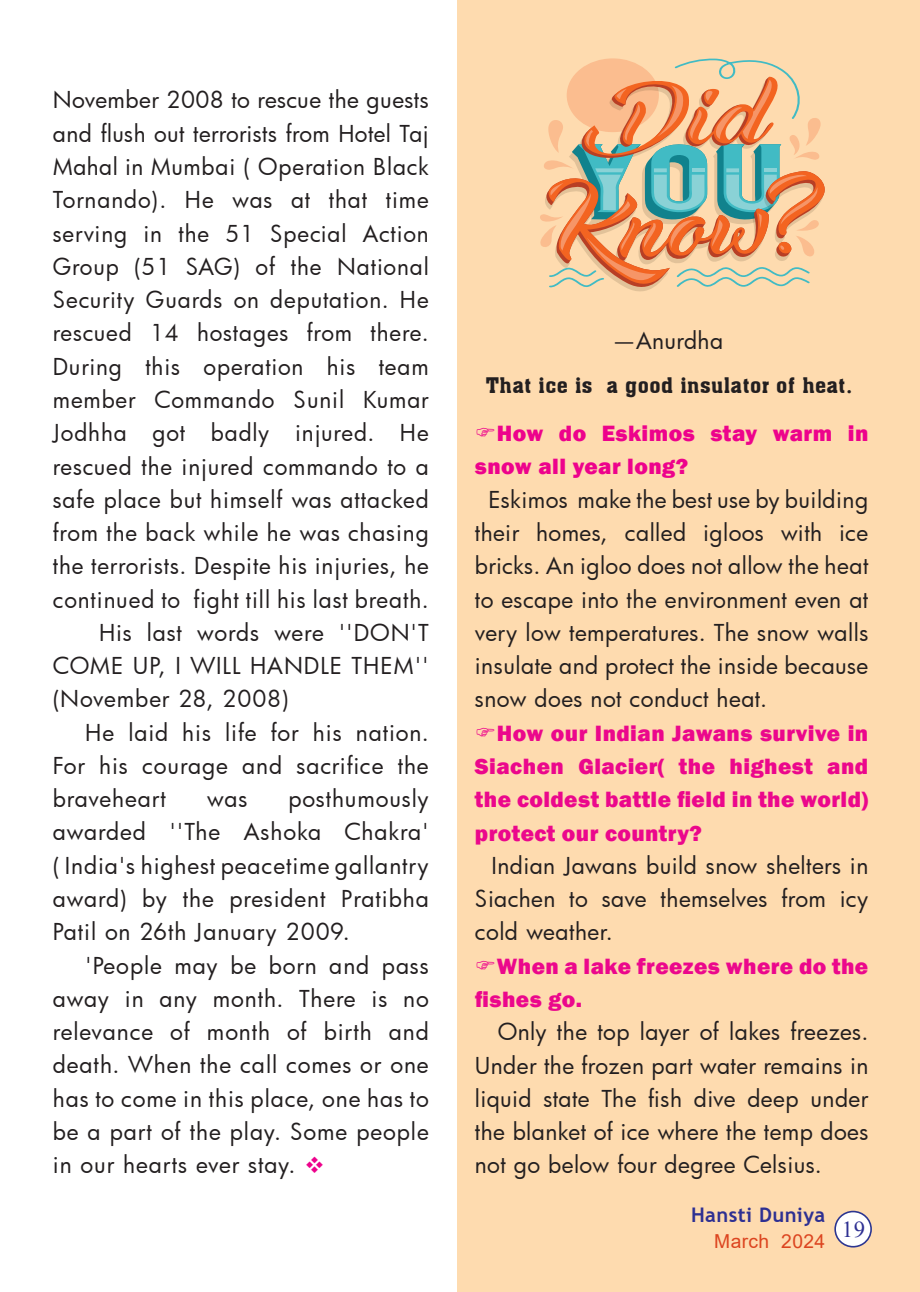
<style>
.page{position:relative;width:920px;height:1292px;background:#fff}
.page>*{position:absolute;margin:0;border:0;box-sizing:border-box;transform-origin:0 0}
.t1{font:22.75px/33.2px "Futura";letter-spacing:.035em;color:#231f20;text-align:justify}
.t2{font:800 22.75px/33.2px "Franklin Gothic";letter-spacing:.02em;color:#eb078c;text-align:justify}
.t3{font:22.75px "Futura";letter-spacing:.015em;color:#231f20}
.t4{font:800 22.75px/33.2px "Franklin Gothic";letter-spacing:.02em;color:#ed028c}
.t5{font:22.75px "Times New Roman";color:#2e3092}
.t6{font:21px "Aachen BT";letter-spacing:.02em;color:#231f20}
.t7{font:700 20.12px "Trebuchet MS";letter-spacing:.02em;color:#2e3092}
.t8{font:19.25px "Arial";letter-spacing:.02em;color:#dc4520}
.s1{color:#ed028c}
</style>
<div class="page">
<div style="left:457px;top:0;width:462px;height:1291px;background:#fedbaf"></div>
<svg style="left:834px;top:1210px;width:38px;height:37px"></svg>
<svg style="left:540px;top:58px;width:285px;height:234px"></svg>
<p class="t3" style="left:53px;top:85px;width:377px">November 2008 to rescue the guests</p>
<p class="t3" style="left:53px;top:118px;width:377px">and flush out terrorists from Hotel Taj</p>
<p class="t1" style="left:53px;top:149px;width:377px">Mahal in Mumbai ( Operation Black</p>
<p class="t1" style="left:53px;top:183px;width:377px">Tornando). He was at that time</p>
<p class="t1" style="left:53px;top:216px;width:377px">serving in the 51 Special Action</p>
<p class="t1" style="left:53px;top:249px;width:377px">Group (51 SAG) of the National</p>
<p class="t1" style="left:53px;top:282px;width:377px">Security Guards on deputation. He</p>
<p class="t1" style="left:53px;top:316px;width:377px">rescued 14 hostages from there.</p>
<p class="t1" style="left:53px;top:349px;width:377px">During this operation his team</p>
<p class="t1" style="left:53px;top:382px;width:377px">member Commando Sunil Kumar</p>
<p class="t1" style="left:53px;top:415px;width:377px">Jodhha got badly injured. He</p>
<p class="t1" style="left:53px;top:449px;width:377px">rescued the injured commando to a</p>
<p class="t1" style="left:53px;top:482px;width:377px">safe place but himself was attacked</p>
<p class="t1" style="left:53px;top:515px;width:377px">from the back while he was chasing</p>
<p class="t1" style="left:53px;top:549px;width:377px">the terrorists. Despite his injuries, he</p>
<p class="t1" style="left:53px;top:582px;width:377px">continued to fight till his last breath.</p>
<p class="t1" style="left:99px;top:615px;width:331px">His last words were ''DON'T</p>
<p class="t1" style="left:53px;top:648px;width:377px">COME UP, I WILL HANDLE THEM''</p>
<p class="t1" style="left:53px;top:681px;width:237px">(November 28, 2008)</p>
<p class="t1" style="left:85px;top:715px;width:345px">He laid his life for his nation.</p>
<p class="t1" style="left:53px;top:748px;width:377px">For his courage and sacrifice the</p>
<p class="t1" style="left:53px;top:781px;width:115px">braveheart</p>
<p class="t1" style="left:207px;top:781px;width:42px">was</p>
<p class="t1" style="left:53px;top:781px;width:377px;text-indent:235px">posthumously awarded ''The Ashoka Chakra' ( India's highest peacetime gallantry award) by the president Pratibha Patil on 26th January 2009.</p>
<p class="t1" style="left:53px;top:947px;width:377px;text-indent:32px">'People may be born and pass away in any month. There is no relevance of month of birth and death. When the call comes or one has to come in this place, one has to be a part of the play. Some people in our hearts ever stay. <span class="s1">❖</span></p>
<p class="t3" style="left:612px;top:324px;width:112px">—Anurdha</p>
<p class="t6" style="left:485px;top:372px;width:368px">That ice is a good insulator of heat.</p>
<p class="t4" style="left:474px;top:416px;width:395px;text-indent:22px">How do Eskimos stay warm in snow all year long?</p>
<p class="t1" style="left:474px;top:482px;width:395px;text-indent:14px">Eskimos make the best use by building their homes, called igloos with ice bricks. An igloo does not allow the heat to escape into the environment even at very low temperatures. The snow walls insulate and protect the inside because snow does not conduct heat.</p>
<p class="t2" style="left:474px;top:716px;width:395px;text-indent:22px">How our Indian Jawans survive in Siachen Glacier( the highest and the coldest battle field in the world) protect our country?</p>
<p class="t1" style="left:474px;top:848px;width:395px;text-indent:17px">Indian Jawans build snow shelters in Siachen to save themselves from icy cold weather.</p>
<p class="t2" style="left:474px;top:949px;width:395px;text-indent:22px">When a lake freezes where do the fishes go.</p>
<p class="t1" style="left:474px;top:1014px;width:395px;text-indent:23px">Only the top layer of lakes freezes.<br>Under the frozen part water remains in liquid state The fish dive deep under the blanket of ice where the temp does not go below four degree Celsius.</p>
<p class="t7" style="left:690px;top:1201px;width:136px">Hansti Duniya</p>
<p class="t8" style="left:714px;top:1227px;width:112px">March 2024</p>
<p class="t5" style="left:841px;top:1213px;width:25px">19</p>
</div>
